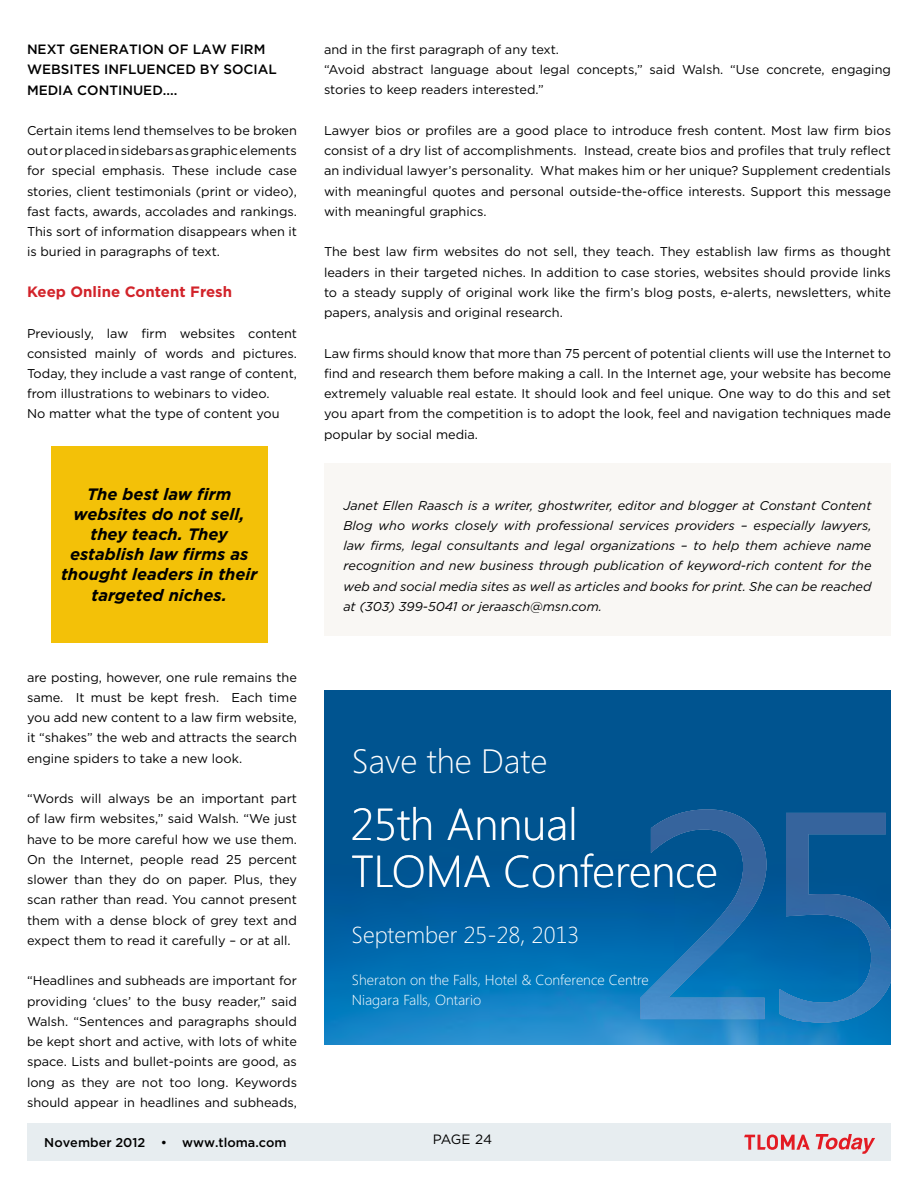
<style>
.page{position:relative;width:918px;height:1188px;background:#fff}
.page>*{position:absolute;margin:0;border:0;box-sizing:border-box;transform-origin:0 0}
.t1{font:300 44.7px/47.4px "Segoe UI";color:#fff}
.t2{font:300 33.75px "Segoe UI";color:#fff}
.t3{font:300 23.1px "Segoe UI";color:#fff}
.t4{font:italic 700 16.5px/20.2px "Gotham";color:#000;text-align:center}
.t5{font:700 15px "Gotham";color:#d2232a}
.t6{font:300 14.4px/19.2px "Segoe UI";color:#fff}
.t7{font:500 13.5px/20.2px "Gotham";color:#000}
.t8{font:13.5px "Gotham";letter-spacing:-.035em;color:#000}
.t9{font:12.75px/20.2px "Gotham";color:#000;text-align:justify}
.t10{font:italic 12.75px/20.2px "Gotham";color:#000;text-align:justify}
.t11{font:500 12.75px "Gotham";color:#000}
</style>
<div class="page">
<div style="left:27px;top:1123px;width:864px;height:38px;background:#e7edf0"></div>
<svg style="left:744px;top:1135px;width:66px;height:15px"></svg>
<svg style="left:816px;top:1134px;width:59px;height:20px"></svg>
<div style="left:324px;top:463px;width:567px;height:172px;background:#f9f7f4"></div>
<div style="left:51px;top:446px;width:216px;height:197px;background:#f3c108"></div>
<div style="left:324px;top:691px;width:567px;height:115px;background:#005490"></div>
<img style="left:324px;top:806px;width:567px;height:239px">
<img style="left:640px;top:809px;width:251px;height:214px">
<svg style="left:640px;top:809px;width:76px;height:79px;background:#0d5895"></svg>
<svg style="left:640px;top:975px;width:8px;height:33px"></svg>
<p class="t7" style="left:27px;top:39px;width:247px">NEXT GEN ERATION OF LAW FIRM<br>WEBSITES IN FLUENCED BY SOCIAL<br>M EDIA CONTINUED....</p>
<p class="t9" style="left:27px;top:120px;width:272px">Certain items lend themselves to be broken out or placed in sidebars as graphic elements for special emphasis. These include case stories, client testimonials (print or video), fast facts, awards, accolades and rankings.<br>This sort of information disappears when it is buried in paragraphs of text.</p>
<p class="t5" style="left:27px;top:283px;width:207px">Keep Online Content Fresh</p>
<p class="t9" style="left:27px;top:323px;width:272px;text-align:left">Previously, law firm websites content consisted mainly of words and pictures.<br>Today, they include a vast range of content, from illustrations to webinars to video.<br>No matter what the type of content you</p>
<p class="t4" style="left:61px;top:483px;width:198px">The best law firm websites do not sell, they teach. They establish law firms as thought leaders in their targeted niches.</p>
<p class="t9" style="left:324px;top:39px;width:568px;text-align:left">and in the first paragraph of any text.<br>“Avoid abstract language about legal concepts,” said Walsh. “Use concrete, engaging stories to keep readers interested.”</p>
<p class="t9" style="left:324px;top:120px;width:569px">Lawyer bios or profiles are a good place to introduce fresh content. Most law firm bios consist of a dry list of accomplishments. Instead, create bios and profiles that truly reflect an individual lawyer’s personality. What makes him or her unique? Supplement credentials with meaningful quotes and personal outside-the-office interests. Support this message with meaningful graphics.</p>
<p class="t9" style="left:324px;top:242px;width:569px">The best law firm websites do not sell, they teach. They establish law firms as thought leaders in their targeted niches. In addition to case stories, websites should provide links to a steady supply of original work like the firm’s blog posts, e-alerts, newsletters, white papers, analysis and original research.</p>
<p class="t9" style="left:324px;top:343px;width:569px">Law firms should know that more than 75 percent of potential clients will use the Internet to find and research them before making a call. In the Internet age, your website has become extremely valuable real estate. It should look and feel unique. One way to do this and set you apart from the competition is to adopt the look, feel and navigation techniques made popular by social media.</p>
<p class="t10" style="left:343px;top:495px;width:530px">Janet Ellen Raasch is a writer, ghostwriter, editor and blogger at Constant Content Blog who works closely with professional services providers – especially lawyers, law firms, legal consultants and legal organizations – to help them achieve name recognition and new business through publication of keyword-rich content for the web and social media sites as well as articles and books for print. She can be reached at (303) 399-5041 or jeraasch@msn.com.</p>
<p class="t9" style="left:27px;top:667px;width:272px">are posting, however, one rule remains the same. It must be kept fresh. Each time you add new content to a law firm website, it “shakes” the web and attracts the search engine spiders to take a new look.</p>
<p class="t9" style="left:27px;top:788px;width:272px">“Words will always be an important part of law firm websites,” said Walsh. “We just have to be more careful how we use them.<br>On the Internet, people read 25 percent slower than they do on paper. Plus, they scan rather than read. You cannot present them with a dense block of grey text and expect them to read it carefully – or at all.</p>
<p class="t9" style="left:27px;top:971px;width:272px">“Headlines and subheads are important for providing ‘clues’ to the busy reader,” said Walsh. “Sentences and paragraphs should be kept short and active, with lots of white space. Lists and bullet-points are good, as long as they are not too long. Keywords should appear in headlines and subheads,</p>
<p class="t11" style="left:44px;top:1136px;width:244px">NOVEMBER 2012 • WWW.TLOMA.COM</p>
<p class="t8" style="left:433px;top:1132px;width:61px">PAGE 24</p>
<h2 class="t2" style="left:352px;top:738px;width:197px">Save the Date</h2>
<h1 class="t1" style="left:351px;top:799px;width:368px">25th Annual<br>TLOMA Conference</h1>
<h3 class="t3" style="left:352px;top:919px;width:230px">September 25-28, 2013</h3>
<p class="t6" style="left:352px;top:970px;width:298px">Sheraton on the Falls, Hotel &amp; Conference Centre<br>Niagara Falls, Ontario</p>
</div>
